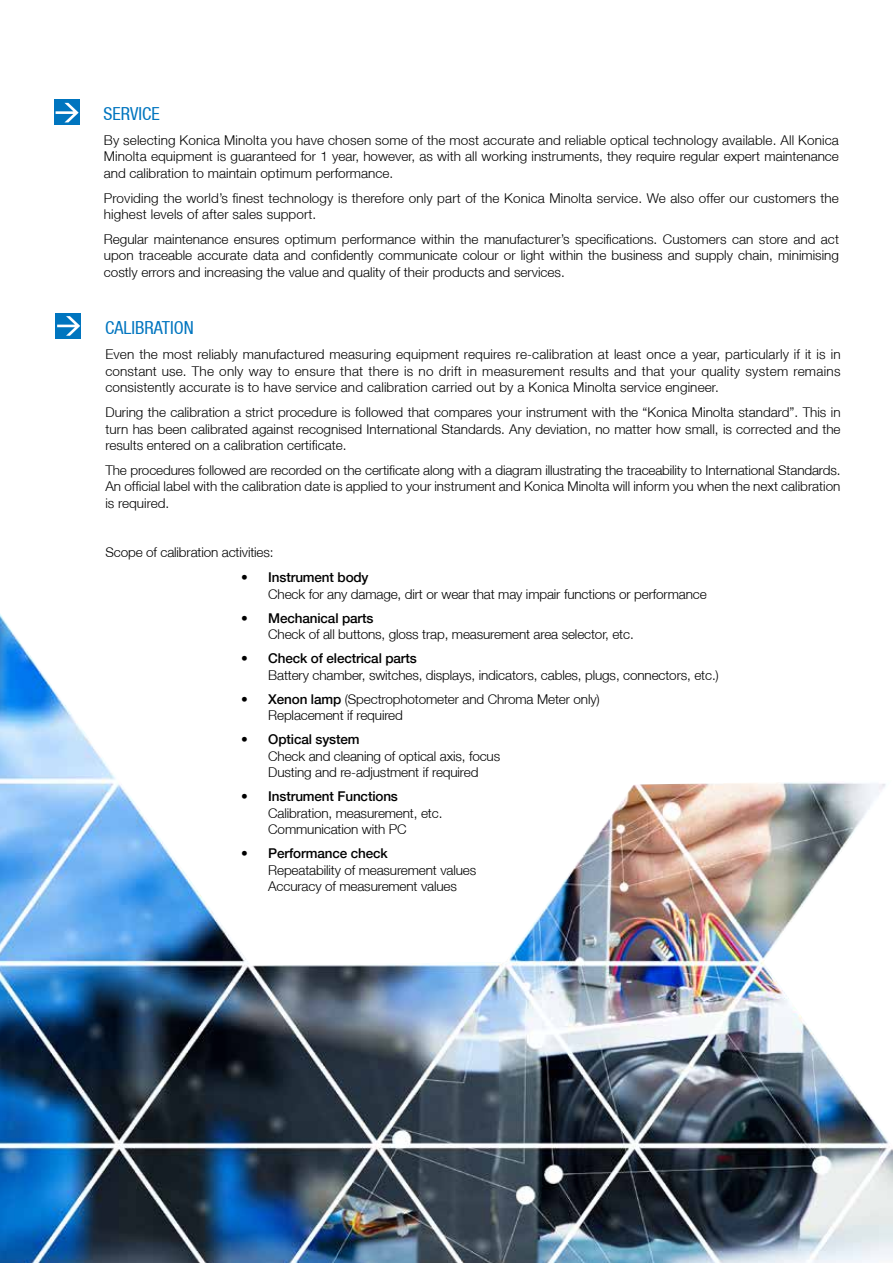
<style>
.page{position:relative;width:893px;height:1263px;background:#fff}
.page>*{position:absolute;margin:0;border:0;box-sizing:border-box;transform-origin:0 0}
.t1{font:condensed 18px "Helvetica KM";color:#0075bf}
.t2{font:300 13.5px/16.5px "Helvetica KM";letter-spacing:-.01em;color:#000;text-align:justify}
.t3{font:300 13.5px/16.5px "Helvetica KM";letter-spacing:.01em;color:#000}
.t4{font:500 13.5px "Helvetica KM";letter-spacing:-.01em;color:#000}
.s1{font-weight:500}
</style>
<div class="page">
<img style="left:0;top:614px;width:893px;height:649px">
<div style="left:54px;top:100px;width:26px;height:25px;background:#0075bf"></div>
<div style="left:56px;top:313px;width:25px;height:26px;background:#0075bf"></div>
<svg style="left:56px;top:103px;width:23px;height:19px"></svg>
<svg style="left:57px;top:316px;width:23px;height:20px"></svg>
<h1 class="t1" style="left:104px;top:103px;width:58px">SERVICE</h1>
<p class="t2" style="left:104px;top:132px;width:737px">By selecting Konica Minolta you have chosen some of the most accurate and reliable optical technology available. All Konica Minolta equipment is guaranteed for 1 year, however, as with all working instruments, they require regular expert maintenance and calibration to maintain optimum performance.</p>
<p class="t3" style="left:104px;top:189px;width:737px">Providing the world’s finest technology is therefore only part of the Konica Minolta service. We also offer our customers the highest levels of after sales support.</p>
<p class="t2" style="left:104px;top:231px;width:737px">Regular maintenance ensures optimum performance within the manufacturer’s specifications. Customers can store and act upon traceable accurate data and confidently communicate colour or light within the business and supply chain, minimising costly errors and increasing the value and quality of their products and services.</p>
<h1 class="t1" style="left:105px;top:318px;width:90px">CALIBRATION</h1>
<p class="t2" style="left:105px;top:346px;width:737px">Even the most reliably manufactured measuring equipment requires re-calibration at least once a year, particularly if it is in constant use. The only way to ensure that there is no drift in measurement results and that your quality system remains consistently accurate is to have service and calibration carried out by a Konica Minolta service engineer.</p>
<p class="t2" style="left:105px;top:404px;width:737px">During the calibration a strict procedure is followed that compares your instrument with the “Konica Minolta standard”. This in turn has been calibrated against recognised International Standards. Any deviation, no matter how small, is corrected and the results entered on a calibration certificate.</p>
<p class="t2" style="left:105px;top:462px;width:737px">The procedures followed are recorded on the certificate along with a diagram illustrating the traceability to International Standards.<br>An official label with the calibration date is applied to your instrument and Konica Minolta will inform you when the next calibration is required.</p>
<p class="t2" style="left:105px;top:544px;width:170px">Scope of calibration activities:</p>
<p class="t4" style="left:241px;top:569px;width:129px">• Instrument body</p>
<p class="t2" style="left:268px;top:586px;width:440px">Check for any damage, dirt or wear that may impair functions or performance</p>
<p class="t4" style="left:241px;top:610px;width:134px">• Mechanical parts</p>
<p class="t2" style="left:268px;top:626px;width:367px">Check of all buttons, gloss trap, measurement area selector, etc.</p>
<p class="t4" style="left:241px;top:650px;width:177px">• Check of electrical parts</p>
<p class="t2" style="left:268px;top:667px;width:452px">Battery chamber, switches, displays, indicators, cables, plugs, connectors, etc.)</p>
<p class="t2" style="left:268px;top:691px;width:333px;text-indent:-27px"><span class="s1">• Xenon lamp</span> (Spectrophotometer and Chroma Meter only)<br>Replacement if required</p>
<p class="t4" style="left:241px;top:731px;width:120px">• Optical system</p>
<p class="t2" style="left:268px;top:748px;width:233px">Check and cleaning of optical axis, focus<br>Dusting and re-adjustment if required</p>
<p class="t4" style="left:241px;top:788px;width:158px">• Instrument Functions</p>
<p class="t2" style="left:268px;top:805px;width:176px">Calibration, measurement, etc.<br>Communication with PC</p>
<p class="t4" style="left:241px;top:845px;width:148px">• Performance check</p>
<p class="t2" style="left:268px;top:862px;width:209px">Repeatability of measurement values<br>Accuracy of measurement values</p>
</div>
